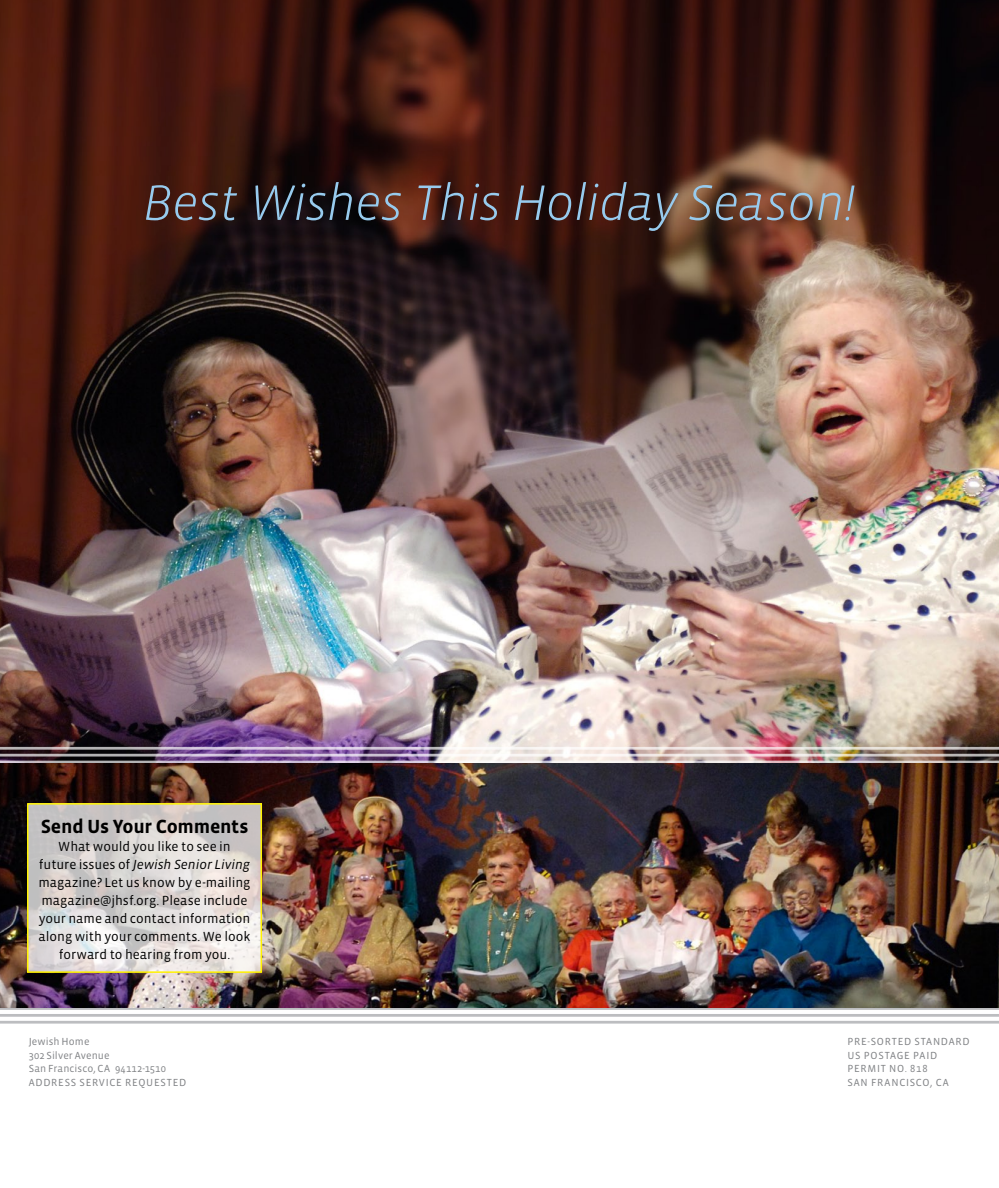
<style>
.page{position:relative;width:999px;height:1188px;background:#fff}
.page>*{position:absolute;margin:0;border:0;box-sizing:border-box;transform-origin:0 0}
.t1{font:italic 300 51px "Vista Sans OT";letter-spacing:-.02em;color:#97cbee}
.t2{font:700 19.5px "Vista Sans OT";letter-spacing:-.015em;color:#000}
.t3{font:13.5px/18px "Vista Sans OT";letter-spacing:-.005em;color:#000;text-align:center}
.t4{font:10.5px/13.5px "Vista Sans OT";letter-spacing:.025em;color:#808285}
.t5{font:10.5px/13.5px "Vista Sans OT";letter-spacing:.065em;color:#808285}
.s1{font-style:italic}
</style>
<div class="page">
<img style="left:0;top:0;width:999px;height:761px">
<hr style="left:0;top:1007px;width:999px;height:3px;background:#bcbdc0">
<hr style="left:0;top:1014px;width:999px;height:3px;background:#bcbdc0">
<hr style="left:0;top:1021px;width:999px;height:3px;background:#bcbdc0">
<hr style="left:0;top:747px;width:999px;height:3px;background:#fff">
<hr style="left:0;top:754px;width:999px;height:3px;background:#fff">
<img style="left:0;top:763px;width:999px;height:245px">
<svg style="left:30px;top:806px;width:229px;height:164px;background:#dad6d4"></svg>
<div style="left:27px;top:803px;width:235px;height:170px;border:2px solid #fff200"></div>
<h1 class="t1" style="left:143px;top:177px;width:715px">Best Wishes This Holiday Season!</h1>
<h2 class="t2" style="left:41px;top:817px;width:209px">Send Us Your Comments</h2>
<p class="t3" style="left:38px;top:838px;width:214px">What would you like to see in future issues of <span class="s1">Jewish Senior Living </span>magazine? Let us know by e-mailing magazine@jhsf.org. Please include your name and contact information along with your comments. We look forward to hearing from you.</p>
<p class="t4" style="left:29px;top:1035px;width:159px">Jewish Home<br>302 Silver Avenue<br>San Francisco, CA 94112-1510<br>ADDRESS SERVICE REQUESTED</p>
<p class="t5" style="left:848px;top:1035px;width:124px">PRE-SORTED STANDARD<br>US POSTAGE PAID<br>PERMIT NO. 818<br>SAN FRANCISCO, CA</p>
</div>
